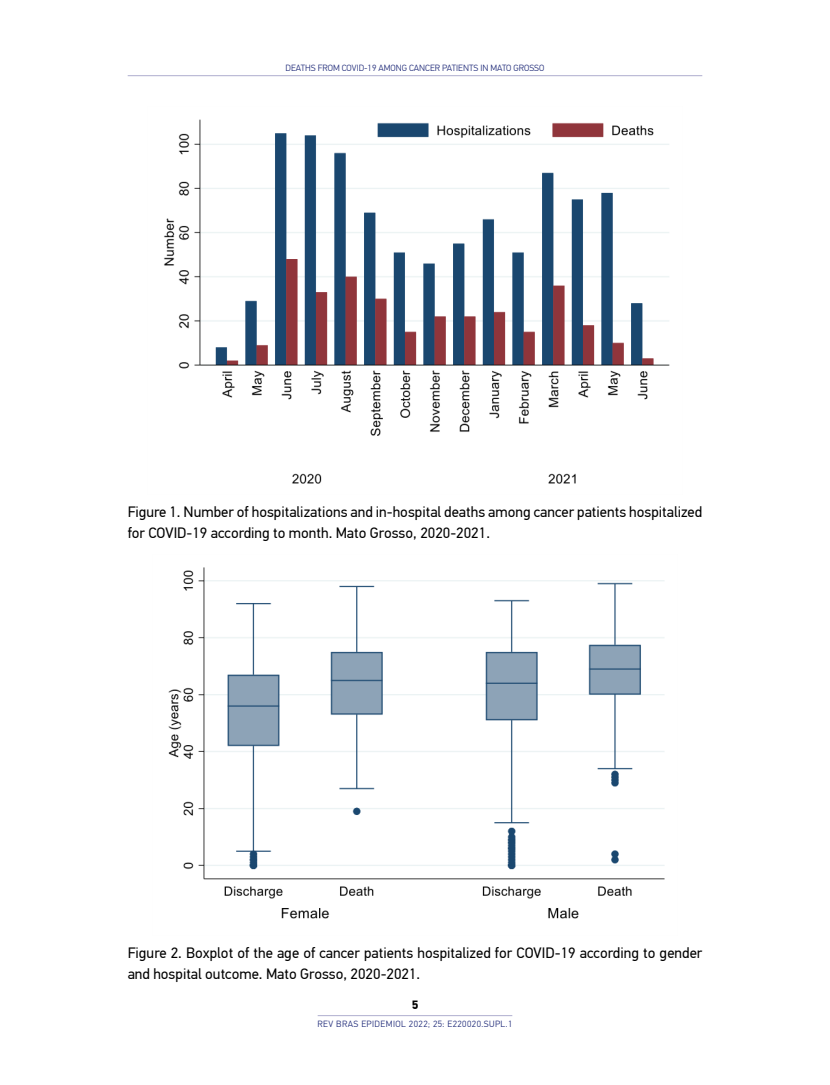
<style>
.page{position:relative;width:830px;height:1085px;background:#fff}
.page>*{position:absolute;margin:0;border:0;box-sizing:border-box;transform-origin:0 0}
.t1{font:15px/21px "PF Din Text Pro";color:#000}
.t2{font:700 12px "PF Din Text Pro";color:#000}
.t3{font:300 9px "PF Din Text Pro";color:#1d2877}
.t4{font:300 9px "PF Din Text Pro";letter-spacing:.05em;color:#1d2877}
</style>
<div class="page">
<hr style="left:128px;top:75px;width:574px;height:1px;background:#afaecf">
<hr style="left:317px;top:1015px;width:195px;height:1px;background:#afaecf">
<img style="left:164px;top:119px;width:506px;height:365px">
<img style="left:168px;top:567px;width:497px;height:352px">
<p class="t3" style="left:285px;top:63px;width:260px">DEATHS FROM COVID-19 AMONG CANCER PATIENTS IN MATO GROSSO</p>
<p class="t1" style="left:128px;top:501px;width:576px">Figure 1. Number of hospitalizations and in-hospital deaths among cancer patients hospitalized for COVID-19 according to month. Mato Grosso, 2020-2021.</p>
<p class="t1" style="left:128px;top:941px;width:576px">Figure 2. Boxplot of the age of cancer patients hospitalized for COVID-19 according to gender and hospital outcome. Mato Grosso, 2020-2021.</p>
<p class="t2" style="left:411px;top:997px;width:8px">5</p>
<p class="t4" style="left:317px;top:1018px;width:196px">REV BRAS EPIDEMIOL 2022; 25: E220020.SUPL.1</p>
</div>
